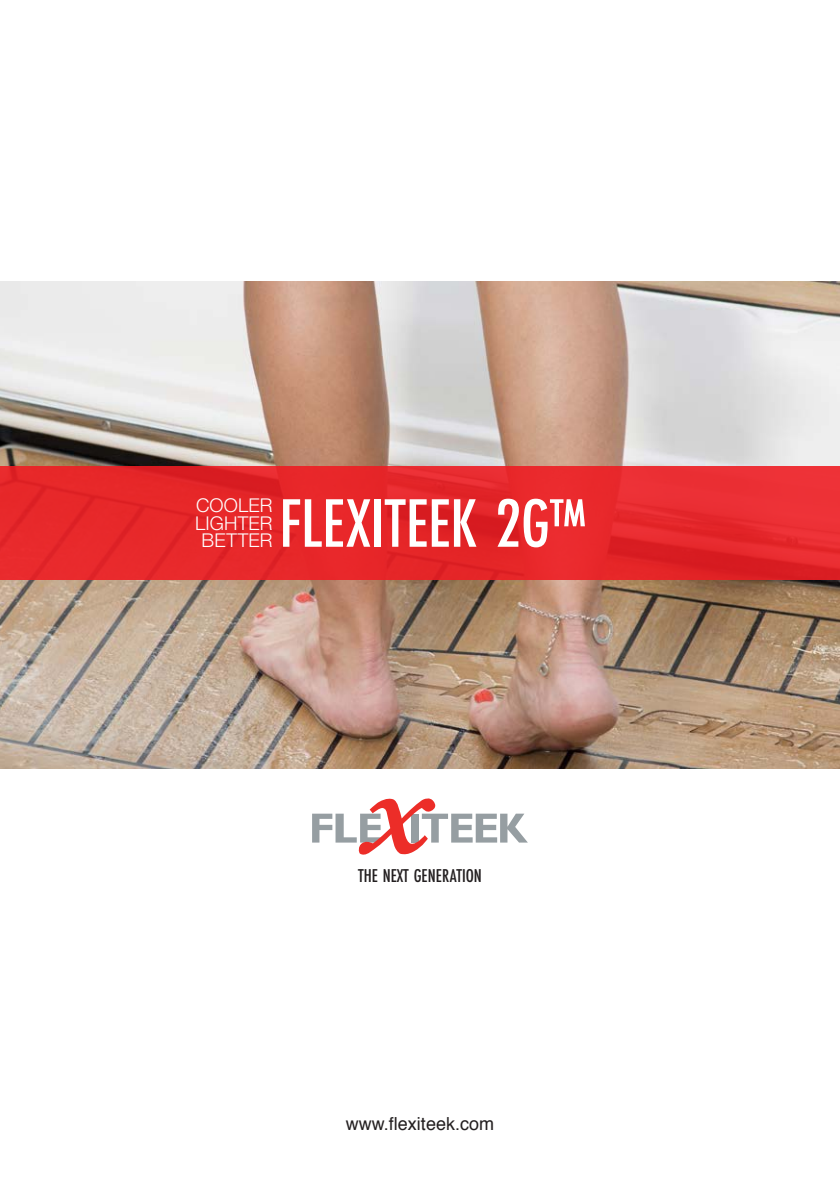
<style>
.page{position:relative;width:840px;height:1191px;background:#fff}
.page>*{position:absolute;margin:0;border:0;box-sizing:border-box;transform-origin:0 0}
.t1{font:500 condensed 71.2px "Futura";letter-spacing:.005em;color:#fff}
.t2{font:500 condensed 19.2px "Futura";color:#231f20}
.t3{font:300 19px/17px "Helvetica Neue";letter-spacing:.01em;color:#fff;text-align:center}
.t4{font:18px "Helvetica";color:#231f20}
</style>
<div class="page">
<img style="left:0;top:282px;width:839px;height:487px">
<svg style="left:0;top:466px;width:839px;height:113px;background:#e5272a"></svg>
<svg style="left:312px;top:798px;width:215px;height:56px"></svg>
<p class="t3" style="left:195px;top:497px;width:79px">COOLER<br>LIGHTER<br>BETTER</p>
<p class="t1" style="left:279px;top:484px;width:307px">FLEXITEEK 2G™</p>
<p class="t2" style="left:358px;top:865px;width:125px">THE NEXT GENERATION</p>
<p class="t4" style="left:346px;top:1109px;width:150px">www.flexiteek.com</p>
</div>
